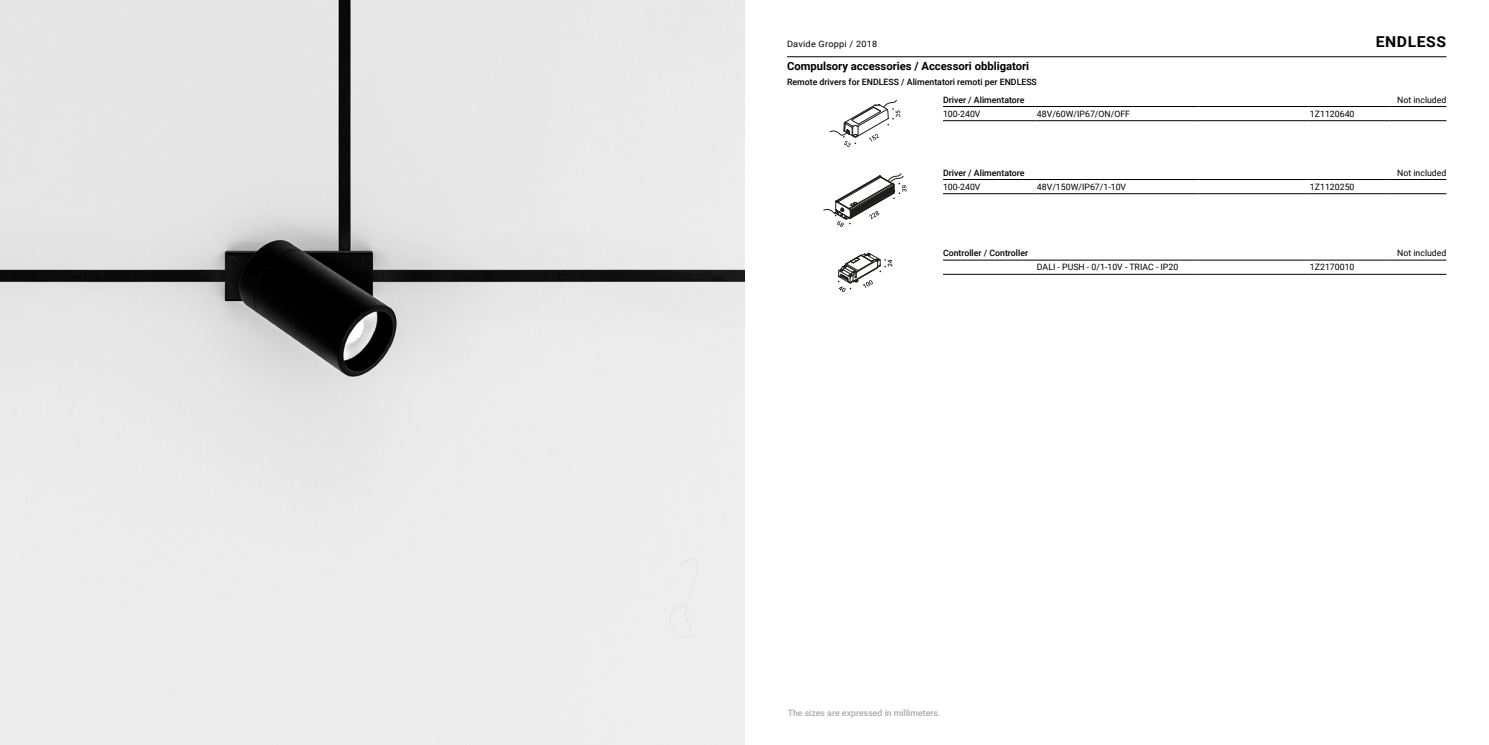
<style>
.page{position:relative;width:1489px;height:745px;background:#fff}
.page>*{position:absolute;margin:0;border:0;box-sizing:border-box;transform-origin:0 0}
.PRODOTTO_designer_anno{font:700 15px "Roboto";letter-spacing:.035em;color:#000;scale:1.05 1}
.ACCESSORI_tipo{font:700 11.25px "Roboto";color:#000}
.PRODOTTO_codici{font:8.75px "Roboto";color:#000}
.PRODOTTO_descrizione_standard_prima_ling{font:500 8.75px "Roboto";color:#000}
.ACCESSORI_categoria{font:500 8.75px "Roboto";color:#000}
.PRODOTTO_descrizione_standard_prima_ling-2{font:8.75px "Roboto";color:#000}
.t1{font:500 8.75px "Roboto";color:#aaa}
.PRODOTTO_price{font:8.75px "Roboto";color:#000}
.PRODOTTO_designer_anno-2{font:8.75px "Roboto";letter-spacing:.025em;color:#000;scale:1.05 1}
</style>
<div class="page">
<img style="left:0;top:0;width:744px;height:744px">
<hr style="left:787px;top:56px;width:659px;height:1px;background:#000">
<svg style="left:829px;top:99px;width:71px;height:48px"></svg>
<hr style="left:943px;top:120px;width:92px;height:1px;background:#000">
<hr style="left:1035px;top:120px;width:163px;height:1px;background:#000">
<hr style="left:1198px;top:120px;width:109px;height:1px;background:#000">
<hr style="left:1307px;top:120px;width:82px;height:1px;background:#000">
<hr style="left:1389px;top:120px;width:57px;height:1px;background:#000">
<hr style="left:943px;top:106px;width:92px;height:1px;background:#000">
<hr style="left:1035px;top:106px;width:163px;height:1px;background:#000">
<hr style="left:1198px;top:106px;width:109px;height:1px;background:#000">
<hr style="left:1307px;top:106px;width:82px;height:1px;background:#000">
<hr style="left:1389px;top:106px;width:57px;height:1px;background:#000">
<svg style="left:823px;top:173px;width:83px;height:54px"></svg>
<hr style="left:943px;top:193px;width:92px;height:1px;background:#000">
<hr style="left:1035px;top:193px;width:163px;height:1px;background:#000">
<hr style="left:1198px;top:193px;width:109px;height:1px;background:#000">
<hr style="left:1307px;top:193px;width:82px;height:1px;background:#000">
<hr style="left:1389px;top:193px;width:57px;height:1px;background:#000">
<hr style="left:943px;top:179px;width:92px;height:1px;background:#000">
<hr style="left:1035px;top:179px;width:163px;height:1px;background:#000">
<hr style="left:1198px;top:179px;width:109px;height:1px;background:#000">
<hr style="left:1307px;top:179px;width:82px;height:1px;background:#000">
<hr style="left:1389px;top:179px;width:57px;height:1px;background:#000">
<svg style="left:838px;top:253px;width:54px;height:39px"></svg>
<hr style="left:943px;top:274px;width:92px;height:1px;background:#000">
<hr style="left:1035px;top:274px;width:163px;height:1px;background:#000">
<hr style="left:1198px;top:274px;width:109px;height:1px;background:#000">
<hr style="left:1307px;top:274px;width:82px;height:1px;background:#000">
<hr style="left:1389px;top:274px;width:57px;height:1px;background:#000">
<hr style="left:943px;top:260px;width:92px;height:1px;background:#000">
<hr style="left:1035px;top:260px;width:163px;height:1px;background:#000">
<hr style="left:1198px;top:260px;width:109px;height:1px;background:#000">
<hr style="left:1307px;top:260px;width:82px;height:1px;background:#000">
<hr style="left:1389px;top:260px;width:57px;height:1px;background:#000">
<p class="PRODOTTO_designer_anno-2" style="left:787px;top:37px;width:88px">Davide Groppi / 2018</p>
<p class="PRODOTTO_designer_anno" style="left:1375px;top:31px;width:68px">ENDLESS</p>
<p class="ACCESSORI_tipo" style="left:787px;top:58px;width:244px">Compulsory accessories / Accessori obbligatori</p>
<p class="ACCESSORI_categoria" style="left:787px;top:76px;width:251px">Remote drivers for ENDLESS / Alimentatori remoti per ENDLESS</p>
<p class="PRODOTTO_descrizione_standard_prima_ling" style="left:943px;top:94px;width:83px">Driver / Alimentatore</p>
<p class="PRODOTTO_price" style="left:1396px;top:93px;width:51px">Not included</p>
<p class="PRODOTTO_descrizione_standard_prima_ling-2" style="left:943px;top:107px;width:39px">100-240V</p>
<p class="PRODOTTO_codici" style="left:1036px;top:107px;width:95px">48V/60W/IP67/ON/OFF</p>
<p class="PRODOTTO_descrizione_standard_prima_ling-2" style="left:1309px;top:107px;width:46px">1Z1120640</p>
<p class="PRODOTTO_descrizione_standard_prima_ling" style="left:943px;top:166px;width:83px">Driver / Alimentatore</p>
<p class="PRODOTTO_price" style="left:1396px;top:166px;width:51px">Not included</p>
<p class="PRODOTTO_descrizione_standard_prima_ling-2" style="left:943px;top:180px;width:39px">100-240V</p>
<p class="PRODOTTO_codici" style="left:1036px;top:180px;width:91px">48V/150W/IP67/1-10V</p>
<p class="PRODOTTO_descrizione_standard_prima_ling-2" style="left:1309px;top:180px;width:46px">1Z1120250</p>
<p class="PRODOTTO_descrizione_standard_prima_ling" style="left:943px;top:247px;width:87px">Controller / Controller</p>
<p class="PRODOTTO_price" style="left:1396px;top:247px;width:51px">Not included</p>
<p class="PRODOTTO_codici" style="left:1036px;top:261px;width:143px">DALI - PUSH - 0/1-10V - TRIAC - IP20</p>
<p class="PRODOTTO_descrizione_standard_prima_ling-2" style="left:1309px;top:261px;width:46px">1Z2170010</p>
<p class="t1" style="left:787px;top:706px;width:154px">The sizes are expressed in millimeters.</p>
</div>
